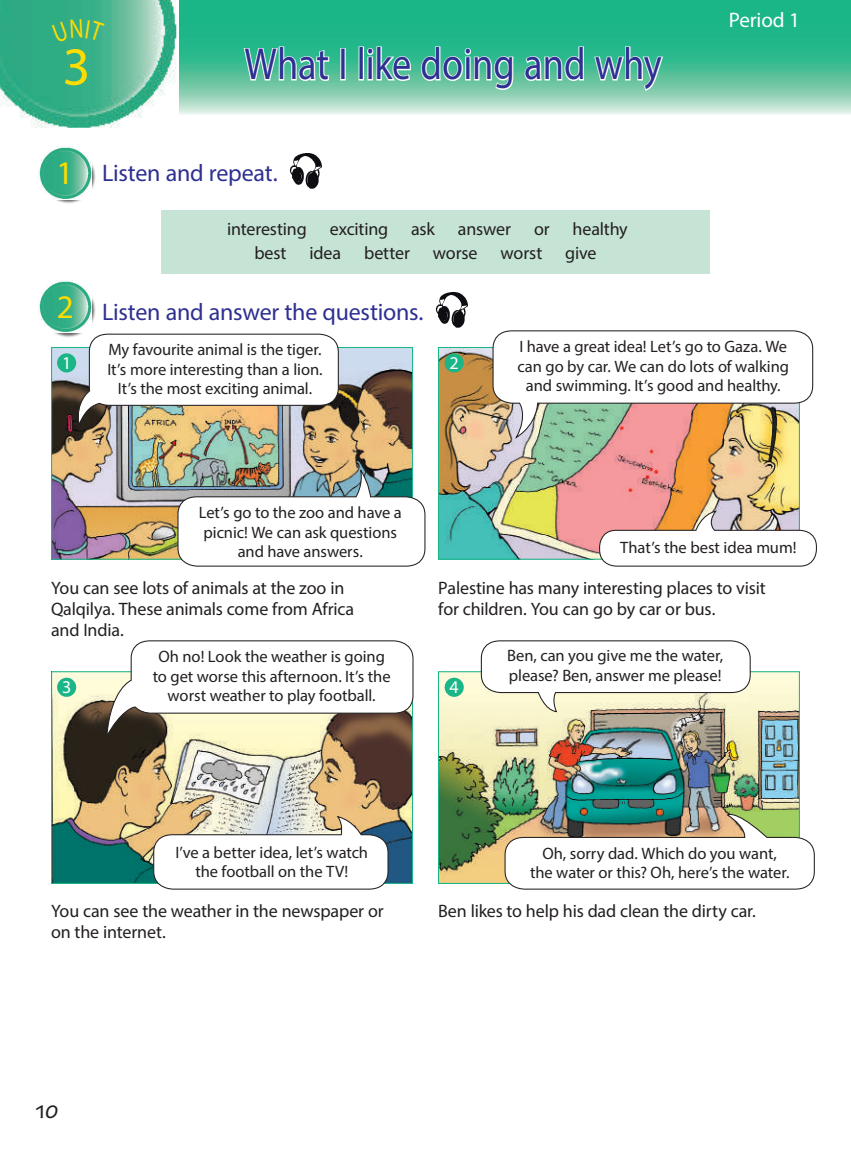
<style>
.page{position:relative;width:851px;height:1149px;background:#fff}
.page>*{position:absolute;margin:0;border:0;box-sizing:border-box;transform-origin:0 0}
.t1{font:54px "Myriad Pro";color:#ffdc01}
.t2{font:45px "Myriad Pro";color:#2e3092;scale:.85 1}
.t3{font:33px "Myriad Pro";color:#ffdc01}
.t4{font:24px "Myriad Pro";letter-spacing:-.01em;color:#2e3092}
.t5{font:21px "Myriad Pro";letter-spacing:-.005em;color:#fff}
.t6{font:700 19.5px "Tekton Pro";color:#231f20}
.t7{font:18px/21px "Myriad Pro";letter-spacing:-.01em;color:#231f20}
.t8{font:18px "Myriad Pro";color:#fff}
.t9{font:16.5px/19.5px "Myriad Pro";letter-spacing:-.005em;color:#231f20;text-align:center}
</style>
<div class="page">
<svg style="left:179px;top:0;width:671px;height:115px;background:#51c39e"></svg>
<img style="left:0;top:0;width:177px;height:128px">
<div style="left:161px;top:210px;width:548px;height:64px;background:#c5e4d5"></div>
<svg style="left:242px;top:45px;width:88px;height:37px"></svg>
<div style="left:340px;top:48px;width:5px;height:32px;border:2px solid #fff"></div>
<div style="left:358px;top:46px;width:6px;height:34px;border:2px solid #fff"></div>
<div style="left:367px;top:57px;width:6px;height:23px;border:2px solid #fff"></div>
<div style="left:367px;top:48px;width:6px;height:7px;border:2px solid #fff;border-radius:50%"></div>
<svg style="left:375px;top:45px;width:37px;height:37px"></svg>
<svg style="left:420px;top:45px;width:44px;height:37px"></svg>
<div style="left:465px;top:57px;width:5px;height:23px;border:2px solid #fff"></div>
<div style="left:464px;top:48px;width:7px;height:7px;border:2px solid #fff;border-radius:50%"></div>
<svg style="left:472px;top:55px;width:42px;height:60px"></svg>
<svg style="left:523px;top:0;width:62px;height:82px;background:#47c29d"></svg>
<svg style="left:593px;top:45px;width:71px;height:47px"></svg>
<img style="left:289px;top:153px;width:33px;height:35px">
<img style="left:435px;top:292px;width:32px;height:35px">
<div style="left:41px;top:149px;width:55px;height:55px;background:#231f20;opacity:.68"></div>
<img style="left:39px;top:146px;width:52px;height:53px">
<div style="left:41px;top:283px;width:55px;height:55px;background:#231f20;opacity:.68"></div>
<img style="left:39px;top:280px;width:52px;height:53px">
<img style="left:53px;top:349px;width:358px;height:208px">
<img style="left:53px;top:673px;width:358px;height:208px">
<img style="left:440px;top:349px;width:357px;height:208px">
<img style="left:440px;top:673px;width:357px;height:208px">
<div style="left:57px;top:353px;width:19px;height:19px;background:#1bb688;border-radius:50%"></div>
<div style="left:57px;top:677px;width:19px;height:19px;background:#1bb688;border-radius:50%"></div>
<div style="left:444px;top:353px;width:19px;height:19px;background:#1bb688;border-radius:50%"></div>
<div style="left:444px;top:677px;width:19px;height:19px;background:#1bb688;border-radius:50%"></div>
<svg style="left:151px;top:814px;width:239px;height:75px"></svg>
<svg style="left:75px;top:333px;width:266px;height:95px"></svg>
<svg style="left:490px;top:330px;width:324px;height:110px"></svg>
<img style="left:175px;top:464px;width:251px;height:103px">
<svg style="left:105px;top:640px;width:309px;height:101px"></svg>
<svg style="left:502px;top:810px;width:313px;height:79px"></svg>
<svg style="left:478px;top:640px;width:274px;height:72px"></svg>
<svg style="left:598px;top:509px;width:219px;height:58px"></svg>
<svg style="left:52px;top:19px;width:53px;height:23px"></svg>
<h1 class="t1" style="left:63px;top:33px;width:29px">3</h1>
<h2 class="t2" style="left:244px;top:37px;width:492px">What I like doing and why</h2>
<p class="t5" style="left:728px;top:7px;width:73px">Period 1</p>
<h3 class="t3" style="left:56px;top:153px;width:18px">1</h3>
<h3 class="t3" style="left:57px;top:286px;width:18px">2</h3>
<p class="t8" style="left:62px;top:351px;width:11px">1</p>
<h3 class="t4" style="left:102px;top:158px;width:177px">Listen and repeat.</h3>
<p class="t7" style="left:227px;top:218px;width:81px">interesting</p>
<p class="t7" style="left:329px;top:218px;width:60px">exciting</p>
<p class="t7" style="left:411px;top:218px;width:25px">ask</p>
<p class="t7" style="left:458px;top:218px;width:55px">answer</p>
<p class="t7" style="left:534px;top:218px;width:17px">or</p>
<p class="t7" style="left:572px;top:218px;width:57px">healthy</p>
<p class="t7" style="left:254px;top:242px;width:34px">best</p>
<p class="t7" style="left:309px;top:242px;width:33px">idea</p>
<p class="t7" style="left:364px;top:242px;width:47px">better</p>
<p class="t7" style="left:433px;top:242px;width:46px">worse</p>
<p class="t7" style="left:500px;top:242px;width:43px">worst</p>
<p class="t7" style="left:565px;top:242px;width:33px">give</p>
<h3 class="t4" style="left:102px;top:297px;width:323px">Listen and answer the questions.</h3>
<p class="t9" style="left:107px;top:340px;width:217px">My favourite animal is the tiger.<br>It’s more interesting than a lion.<br>It’s the most exciting animal.</p>
<p class="t9" style="left:517px;top:336px;width:273px">I have a great idea! Let’s go to Gaza. We can go by car. We can do lots of walking and swimming. It’s good and healthy.</p>
<p class="t8" style="left:449px;top:351px;width:11px">2</p>
<p class="t9" style="left:199px;top:502px;width:204px">Let’s go to the zoo and have a picnic! We can ask questions and have answers.</p>
<p class="t9" style="left:620px;top:537px;width:178px">That’s the best idea mum!</p>
<p class="t7" style="left:51px;top:577px;width:305px">You can see lots of animals at the zoo in<br>Qalqilya. These animals come from Africa and India.</p>
<p class="t7" style="left:438px;top:577px;width:329px">Palestine has many interesting places to visit for children. You can go by car or bus.</p>
<p class="t8" style="left:62px;top:675px;width:11px">3</p>
<p class="t9" style="left:153px;top:646px;width:239px">Oh no! Look the weather is going to get worse this afternoon. It’s the worst weather to play football.</p>
<p class="t9" style="left:175px;top:842px;width:194px">I’ve a better idea, let’s watch the football on the TV!</p>
<p class="t8" style="left:449px;top:675px;width:11px">4</p>
<p class="t9" style="left:507px;top:645px;width:217px;text-align:left">Ben, can you give me the water, please? Ben, answer me please!</p>
<p class="t9" style="left:530px;top:842px;width:261px">Oh, sorry dad. Which do you want, the water or this? Oh, here’s the water.</p>
<p class="t7" style="left:51px;top:900px;width:334px">You can see the weather in the newspaper or on the internet.</p>
<p class="t7" style="left:438px;top:900px;width:319px">Ben likes to help his dad clean the dirty car.</p>
<p class="t6" style="left:34px;top:1099px;width:26px">10</p>
</div>
